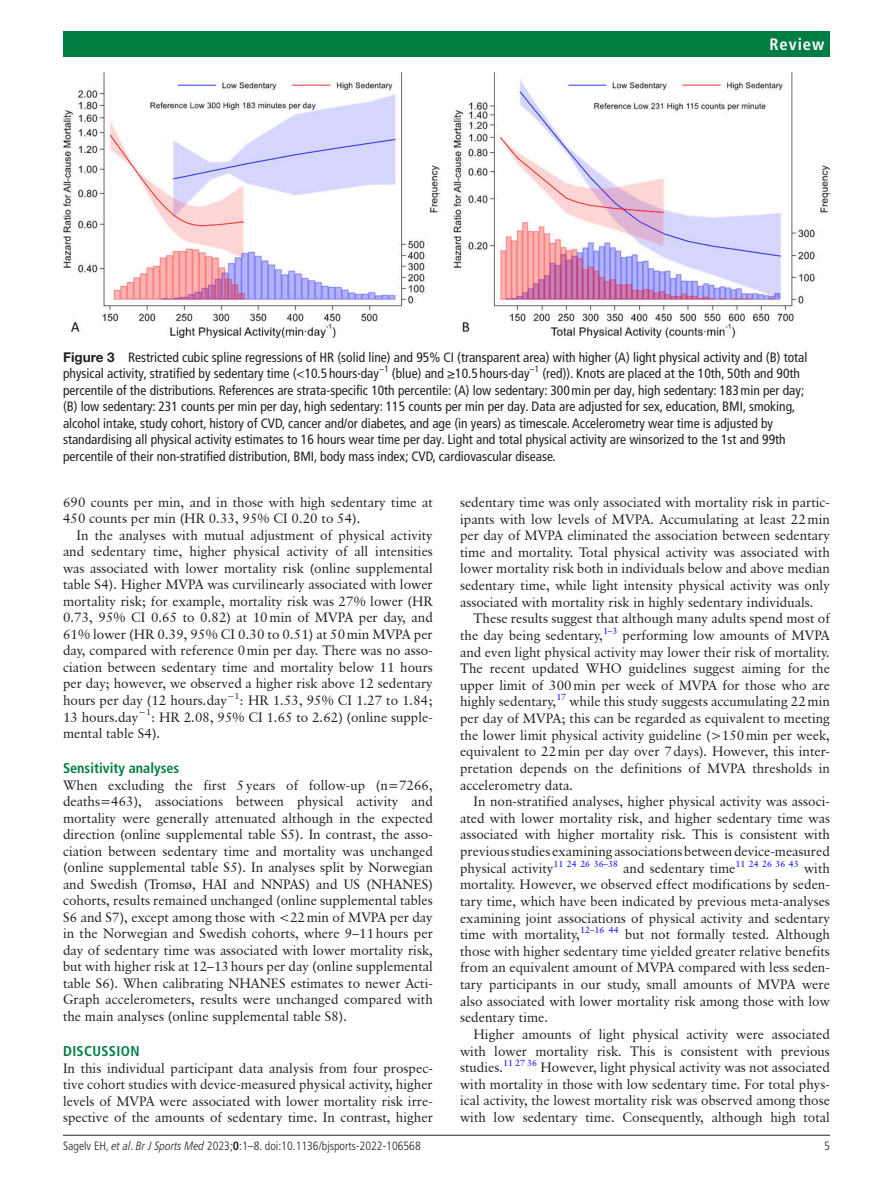
<style>
.page{position:relative;width:893px;height:1191px;background:#fff}
.page>*{position:absolute;margin:0;border:0;box-sizing:border-box;transform-origin:0 0}
.t1{font:700 condensed 16.5px "Frutiger LT Pro";letter-spacing:.055em;color:#fff}
.t2{font:700 condensed 14.25px "Frutiger LT Pro";color:#007d42}
.t3{font:700 condensed 14.25px "Frutiger LT Pro";letter-spacing:.025em;color:#007d42}
.t4{font:13.5px/16.6px "Classical Garamond BT";color:#231f20;text-align:justify}
.t5{font:condensed 13.5px/16.5px "Frutiger LT Pro";color:#231f20}
.t6{font:300 condensed 12px "Frutiger LT Pro";color:#231f20}
.t7{font:9px "Classical Garamond BT";color:#00f}
.s1{font-family:"Helvetica Neue LT Std";font-weight:700;font-stretch:normal}
.s2{font-style:italic}
.s3{font-weight:700}
</style>
<div class="page">
<hr style="left:63px;top:1134px;width:767px;height:1px;background:#231f20">
<div style="left:63px;top:31px;width:767px;height:25px;background:#007d42"></div>
<img style="left:63px;top:72px;width:767px;height:266px">
<p class="t1" style="left:769px;top:34px;width:56px">Review</p>
<p class="t5" style="left:63px;top:349px;width:746px"><span class="s1">Figure 3</span> Restricted cubic spline regressions of HR (solid line) and 95% CI (transparent area) with higher (A) light physical activity and (B) total physical activity, stratified by sedentary time (&lt;10.5 hours∙day<sup>−1</sup> (blue) and ≥10.5 hours∙day<sup>−1</sup> (red)). Knots are placed at the 10th, 50th and 90th percentile of the distributions. References are strata-specific 10th percentile: (A) low sedentary: 300min per day, high sedentary: 183min per day; (B) low sedentary: 231 counts per min per day, high sedentary: 115 counts per min per day. Data are adjusted for sex, education, BMI, smoking, alcohol intake, study cohort, history of CVD, cancer and/or diabetes, and age (in years) as timescale. Accelerometry wear time is adjusted by standardising all physical activity estimates to 16 hours wear time per day. Light and total physical activity are winsorized to the 1st and 99th percentile of their non-stratified distribution, BMI, body mass index; CVD, cardiovascular disease.</p>
<p class="t4" style="left:63px;top:494px;width:371px">690 counts per min, and in those with high sedentary time at<br>450 counts per min (HR 0.33, 95% CI 0.20 to 54).</p>
<p class="t4" style="left:63px;top:527px;width:371px;text-indent:14px">In the analyses with mutual adjustment of physical activity and sedentary time, higher physical activity of all intensities was associated with lower mortality risk (online supplemental table S4). Higher MVPA was curvilinearly associated with lower mortality risk; for example, mortality risk was 27% lower (HR 0.73, 95% CI 0.65 to 0.82) at 10min of MVPA per day, and 61% lower (HR 0.39, 95% CI 0.30 to 0.51) at 50min MVPA per day, compared with reference 0min per day. There was no asso&shy;ciation between sedentary time and mortality below 11 hours per day; however, we observed a higher risk above 12 sedentary hours per day (12 hours.day<sup>−1</sup>: HR 1.53, 95% CI 1.27 to 1.84; 13 hours.day<sup>−1</sup>: HR 2.08, 95% CI 1.65 to 2.62) (online supple&shy;mental table S4).</p>
<p class="t2" style="left:63px;top:760px;width:118px">Sensitivity analyses</p>
<p class="t4" style="left:63px;top:776px;width:371px">When excluding the first 5years of follow-up (n=7266, deaths=463), associations between physical activity and mortality were generally attenuated although in the expected direction (online supplemental table S5). In contrast, the asso&shy;ciation between sedentary time and mortality was unchanged (online supplemental table S5). In analyses split by Norwegian and Swedish (Tromsø, HAI and NNPAS) and US (NHANES) cohorts, results remained unchanged (online supplemental tables S6 and S7), except among those with &lt;22min of MVPA per day in the Norwegian and Swedish cohorts, where 9–11hours per day of sedentary time was associated with lower mortality risk, but with higher risk at 12–13hours per day (online supplemental table S6). When calibrating NHANES estimates to newer Acti-Graph accelerometers, results were unchanged compared with the main analyses (online supplemental table S8).</p>
<p class="t3" style="left:63px;top:1042px;width:78px">DISCUSSION</p>
<p class="t4" style="left:63px;top:1059px;width:371px">In this individual participant data analysis from four prospec&shy;tive cohort studies with device-measured physical activity, higher levels of MVPA were associated with lower mortality risk irre&shy;spective of the amounts of sedentary time. In contrast, higher</p>
<p class="t4" style="left:460px;top:493px;width:371px">sedentary time was only associated with mortality risk in partic&shy;ipants with low levels of MVPA. Accumulating at least 22min per day of MVPA eliminated the association between sedentary time and mortality. Total physical activity was associated with lower mortality risk both in individuals below and above median sedentary time, while light intensity physical activity was only associated with mortality risk in highly sedentary individuals.</p>
<p class="t4" style="left:460px;top:610px;width:371px;text-indent:14px">These results suggest that although many adults spend most of the day being sedentary,<sup>1–3</sup> performing low amounts of MVPA and even light physical activity may lower their risk of mortality.<br>The recent updated WHO guidelines suggest aiming for the upper limit of 300min per week of MVPA for those who are highly sedentary,<sup>17</sup> while this study suggests accumulating 22min per day of MVPA; this can be regarded as equivalent to meeting the lower limit physical activity guideline (&gt;150min per week, equivalent to 22min per day over 7days). However, this inter&shy;pretation depends on the definitions of MVPA thresholds in accelerometry data.</p>
<p class="t4" style="left:460px;top:793px;width:371px;text-indent:14px">In non-stratified analyses, higher physical activity was associ&shy;ated with lower mortality risk, and higher sedentary time was associated with higher mortality risk. This is consistent with previous studies examining associations between device-measured physical activity<sup>11</sup> <sup>24</sup> <sup>26</sup> <sup>36–38</sup> and sedentary time</p>
<p class="t7" style="left:736px;top:858px;width:65px">11 24 26 36 43</p>
<p class="t4" style="left:460px;top:859px;width:371px;text-indent:344px">with mortality. However, we observed effect modifications by seden&shy;tary time, which have been indicated by previous meta-analyses examining joint associations of physical activity and sedentary time with mortality,<sup>12–16</sup> <sup>44</sup> but not formally tested. Although those with higher sedentary time yielded greater relative benefits from an equivalent amount of MVPA compared with less seden&shy;tary participants in our study, small amounts of MVPA were also associated with lower mortality risk among those with low sedentary time.</p>
<p class="t4" style="left:460px;top:1025px;width:371px;text-indent:14px">Higher amounts of light physical activity were associated with lower mortality risk. This is consistent with previous studies.<sup>11</sup> <sup>27</sup> <sup>36</sup> However, light physical activity was not associated with mortality in those with low sedentary time. For total phys&shy;ical activity, the lowest mortality risk was observed among those with low sedentary time. Consequently, although high total</p>
<p class="t6" style="left:63px;top:1138px;width:359px">Sagelv EH, <span class="s2">et al</span>. <span class="s2">Br J Sports Med</span> 2023;<span class="s3">0</span>:1–8. doi:10.1136/bjsports-2022-106568</p>
<p class="t6" style="left:824px;top:1138px;width:7px">5</p>
</div>
